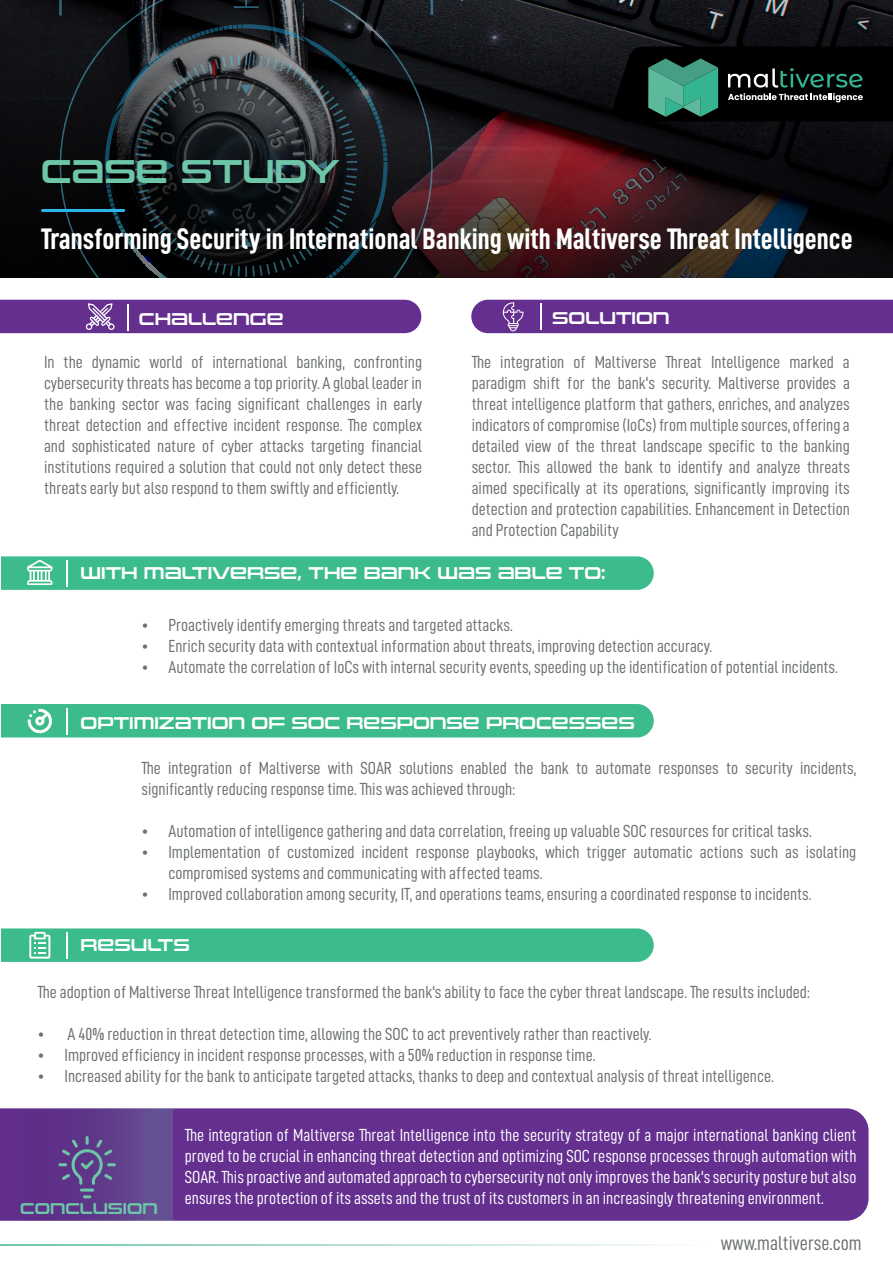
<style>
.page{position:relative;width:893px;height:1263px;background:#fff}
.page>*{position:absolute;margin:0;border:0;box-sizing:border-box;transform-origin:0 0}
.t1{font:33.9px "Uniwars Sb";color:#6dc6a8}
.t2{font:29.85px "D DIN Condensed Bold";color:#fff}
.t3{font:20.25px "D DIN Condensed";color:#6b6f70}
.t4{font:17.55px/21px "D DIN Condensed";color:#6b6f70;text-align:justify}
.t5{font:17.55px/21px "D DIN Condensed";color:#fff;text-align:justify}
.t6{font:17.55px "Uniwars Sb";color:#fff}
.t7{font:16.05px "Uniwars Sb";color:#6dc6a8}
</style>
<div class="page">
<div style="left:172px;top:1108px;width:696px;height:113px;background:#642f8f"></div>
<div style="left:0;top:1108px;width:172px;height:113px;background:linear-gradient(to right,#5d2586,#644f91)"></div>
<svg style="left:58px;top:1136px;width:58px;height:62px;background:#604d8d"></svg>
<svg style="left:0;top:0;width:893px;height:334px;background:#362d38"></svg>
<svg style="left:1px;top:556px;width:653px;height:34px;background:#43bd90"></svg>
<div style="left:1px;top:704px;width:653px;height:33px;background:#3cbb8c"></div>
<svg style="left:1px;top:928px;width:653px;height:34px;background:#42bd90"></svg>
<svg style="left:0;top:1244px;width:671px;height:2px"></svg>
<h1 class="t1" style="left:41px;top:152px;width:300px">CASE STUDY</h1>
<h2 class="t2" style="left:41px;top:223px;width:813px">Transforming Security in International Banking with Maltiverse Threat Intelligence</h2>
<p class="t6" style="left:139px;top:309px;width:146px">CHALLENGE</p>
<p class="t6" style="left:552px;top:307px;width:119px">SOLUTION</p>
<p class="t4" style="left:44px;top:351px;width:380px">In the dynamic world of international banking, confronting cybersecurity threats has become a top priority. A global leader in the banking sector was facing significant challenges in early threat detection and effective incident response. The complex and sophisticated nature of cyber attacks targeting financial institutions required a solution that could not only detect these threats early but also respond to them swiftly and efficiently.</p>
<p class="t4" style="left:472px;top:351px;width:380px">The integration of Maltiverse Threat Intelligence marked a paradigm shift for the bank's security. Maltiverse provides a threat intelligence platform that gathers, enriches, and analyzes indicators of compromise (IoCs) from multiple sources, offering a detailed view of the threat landscape specific to the banking sector. This allowed the bank to identify and analyze threats aimed specifically at its operations, significantly improving its detection and protection capabilities. Enhancement in Detection and Protection Capability</p>
<p class="t6" style="left:81px;top:562px;width:527px">WITH MALTIVERSE, THE BANK WAS ABLE TO:</p>
<p class="t4" style="left:141px;top:614px;width:373px">• Proactively identify emerging threats and targeted attacks.</p>
<p class="t4" style="left:141px;top:635px;width:572px">• Enrich security data with contextual information about threats, improving detection accuracy.</p>
<p class="t4" style="left:141px;top:656px;width:698px">• Automate the correlation of IoCs with internal security events, speeding up the identification of potential incidents.</p>
<p class="t6" style="left:81px;top:713px;width:556px">OPTIMIZATION OF SOC RESPONSE PROCESSES</p>
<p class="t4" style="left:141px;top:757px;width:716px">The integration of Maltiverse with SOAR solutions enabled the bank to automate responses to security incidents, significantly reducing response time. This was achieved through:</p>
<p class="t4" style="left:141px;top:820px;width:672px">• Automation of intelligence gathering and data correlation, freeing up valuable SOC resources for critical tasks.</p>
<p class="t4" style="left:168px;top:841px;width:689px;text-indent:-27px">• Implementation of customized incident response playbooks, which trigger automatic actions such as isolating compromised systems and communicating with affected teams.</p>
<p class="t4" style="left:141px;top:883px;width:671px">• Improved collaboration among security, IT, and operations teams, ensuring a coordinated response to incidents.</p>
<p class="t6" style="left:81px;top:934px;width:111px">RESULTS</p>
<p class="t4" style="left:37px;top:981px;width:774px">The adoption of Maltiverse Threat Intelligence transformed the bank's ability to face the cyber threat landscape. The results included:</p>
<p class="t4" style="left:37px;top:1023px;width:615px">• A 40% reduction in threat detection time, allowing the SOC to act preventively rather than reactively.</p>
<p class="t4" style="left:37px;top:1044px;width:559px">• Improved efficiency in incident response processes, with a 50% reduction in response time.</p>
<p class="t4" style="left:37px;top:1065px;width:738px">• Increased ability for the bank to anticipate targeted attacks, thanks to deep and contextual analysis of threat intelligence.</p>
<p class="t7" style="left:20px;top:1199px;width:139px">CONCLUSION</p>
<p class="t5" style="left:185px;top:1124px;width:673px">The integration of Maltiverse Threat Intelligence into the security strategy of a major international banking client proved to be crucial in enhancing threat detection and optimizing SOC response processes through automation with SOAR. This proactive and automated approach to cybersecurity not only improves the bank's security posture but also ensures the protection of its assets and the trust of its customers in an increasingly threatening environment.</p>
<p class="t3" style="left:721px;top:1231px;width:143px">www.maltiverse.com</p>
</div>
